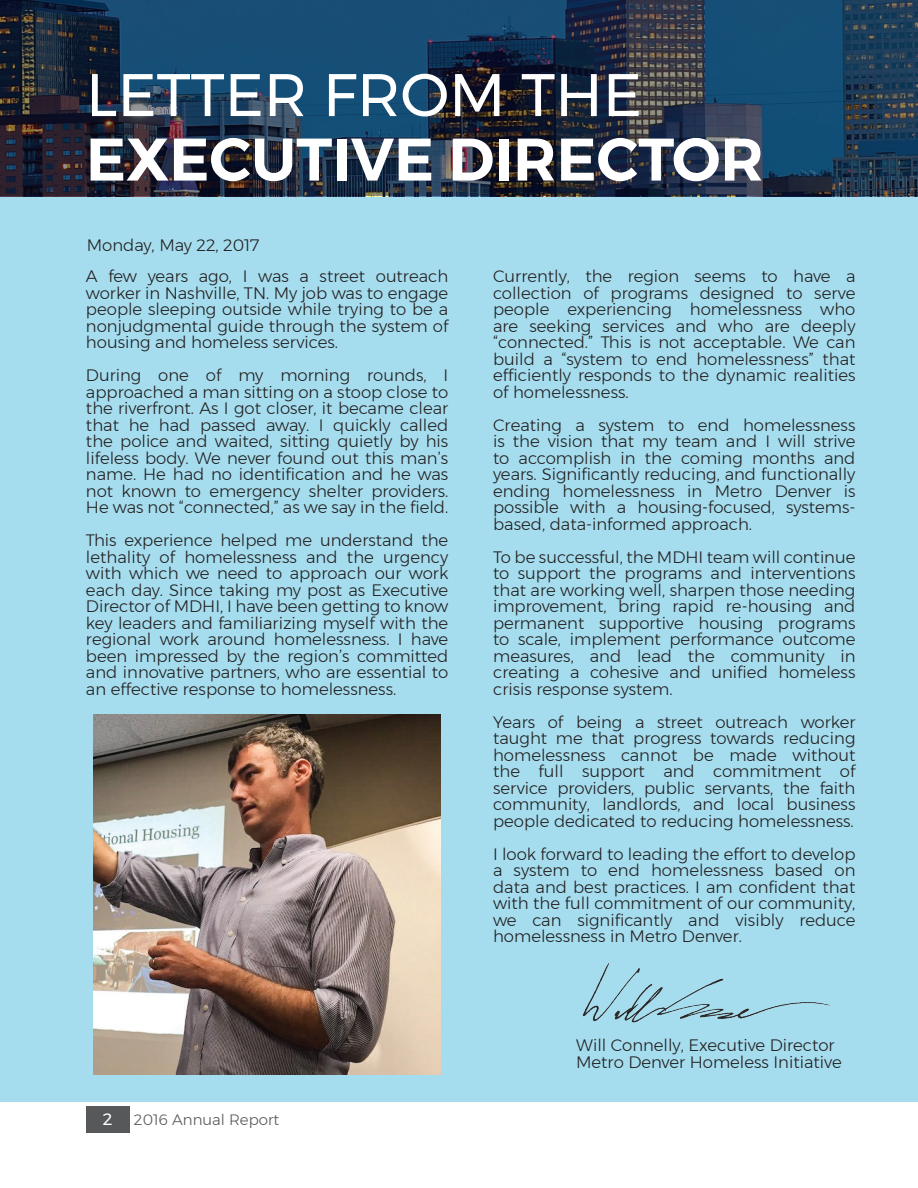
<style>
.page{position:relative;width:918px;height:1188px;background:#fff}
.page>*{position:absolute;margin:0;border:0;box-sizing:border-box;transform-origin:0 0}
.t1{font:600 60px "Montserrat";color:#fff}
.t2{font:60px "Montserrat";color:#fff}
.t3{font:300 16.5px/16.5px "Montserrat";color:#231f20;text-align:justify}
.t4{font:16.5px "Montserrat";color:#fff}
.t5{font:300 15px "Montserrat";color:#57585a}
</style>
<div class="page">
<div style="left:86px;top:1106px;width:43px;height:27px;background:#57585a"></div>
<div style="left:0;top:0;width:918px;height:1102px;background:#a5ddee"></div>
<svg style="left:0;top:0;width:918px;height:196px;background:#1f3852"></svg>
<img style="left:582px;top:963px;width:249px;height:60px">
<img style="left:93px;top:714px;width:347px;height:361px">
<h1 class="t2" style="left:86px;top:49px;width:557px">LETTER FROM THE</h1>
<h1 class="t1" style="left:86px;top:112px;width:679px">EXECUTIVE DIRECTOR</h1>
<p class="t3" style="left:87px;top:236px;width:174px">Monday, May 22, 2017</p>
<p class="t3" style="left:86px;top:268px;width:364px">A few years ago, I was a street outreach worker in Nashville, TN. My job was to engage people sleeping outside while trying to be a nonjudgmental guide through the system of housing and homeless services.</p>
<p class="t3" style="left:86px;top:367px;width:364px">During one of my morning rounds, I approached a man sitting on a stoop close to the riverfront. As I got closer, it became clear that he had passed away. I quickly called the police and waited, sitting quietly by his lifeless body. We never found out this man’s name. He had no identification and he was not known to emergency shelter providers.<br>He was not “connected,” as we say in the field.</p>
<p class="t3" style="left:86px;top:532px;width:364px">This experience helped me understand the lethality of homelessness and the urgency with which we need to approach our work each day. Since taking my post as Executive Director of MDHI, I have been getting to know key leaders and familiarizing myself with the regional work around homelessness. I have been impressed by the region’s committed and innovative partners, who are essential to an effective response to homelessness.</p>
<p class="t4" style="left:103px;top:1106px;width:11px">2</p>
<p class="t5" style="left:134px;top:1108px;width:147px">2016 Annual Report</p>
<p class="t3" style="left:493px;top:268px;width:364px">Currently, the region seems to have a collection of programs designed to serve people experiencing homelessness who are seeking services and who are deeply “connected.” This is not acceptable. We can build a “system to end homelessness” that efficiently responds to the dynamic realities of homelessness.</p>
<p class="t3" style="left:493px;top:416px;width:364px">Creating a system to end homelessness is the vision that my team and I will strive to accomplish in the coming months and years. Significantly reducing, and functionally ending homelessness in Metro Denver is possible with a housing-focused, systems&shy;based, data-informed approach.</p>
<p class="t3" style="left:493px;top:548px;width:364px">To be successful, the MDHI team will continue to support the programs and interventions that are working well, sharpen those needing improvement, bring rapid re-housing and permanent supportive housing programs to scale, implement performance outcome measures, and lead the community in creating a cohesive and unified homeless crisis response system.</p>
<p class="t3" style="left:493px;top:713px;width:364px">Years of being a street outreach worker taught me that progress towards reducing homelessness cannot be made without the full support and commitment of service providers, public servants, the faith community, landlords, and local business people dedicated to reducing homelessness.</p>
<p class="t3" style="left:493px;top:845px;width:364px">I look forward to leading the effort to develop a system to end homelessness based on data and best practices. I am confident that with the full commitment of our community, we can significantly and visibly reduce homelessness in Metro Denver.</p>
<p class="t3" style="left:576px;top:1037px;width:267px">Will Connelly, Executive Director<br>Metro Denver Homeless Initiative</p>
</div>
